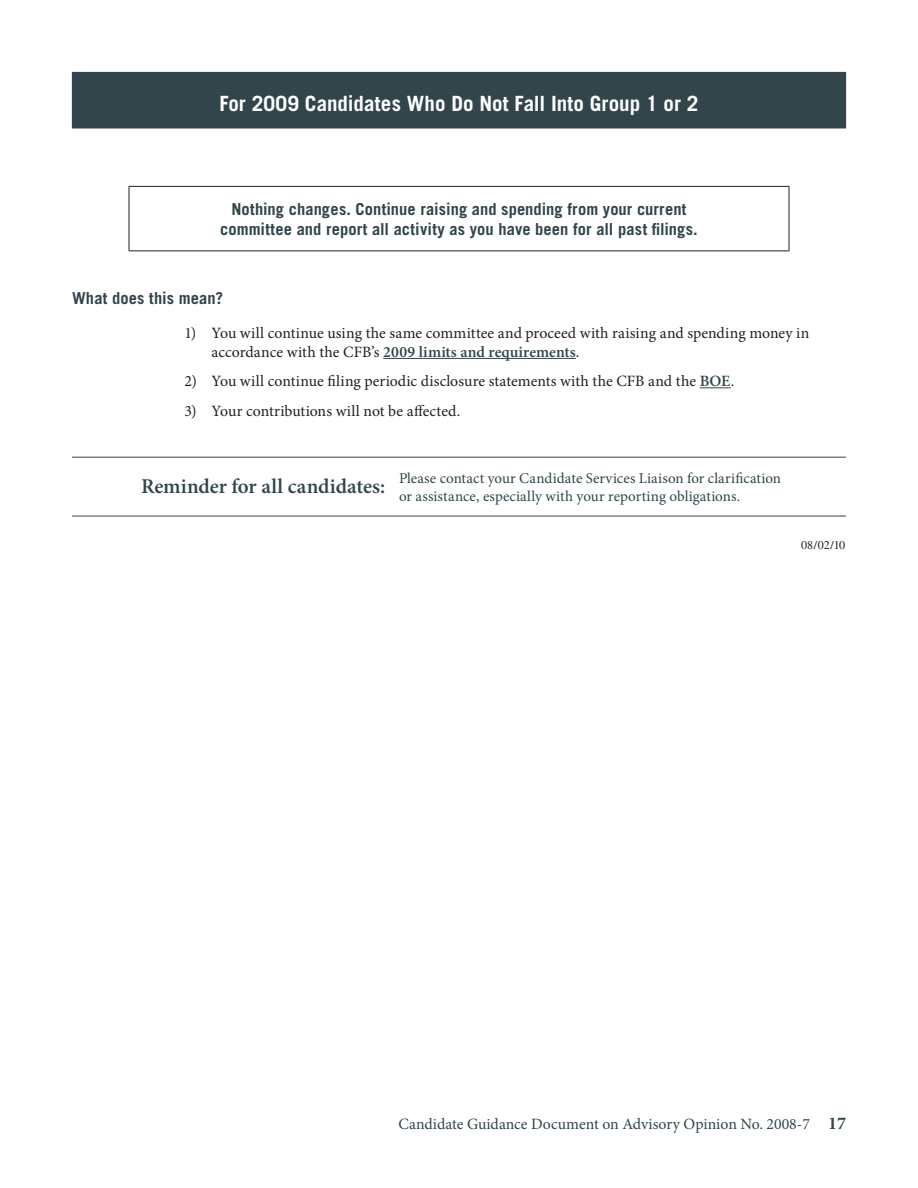
<style>
.page{position:relative;width:918px;height:1188px;background:#fff}
.page>*{position:absolute;margin:0;border:0;box-sizing:border-box;transform-origin:0 0}
.group_answers{font:700 21px "Trade Gothic";color:#fff}
.warning{font:600 21px "Minion Pro";letter-spacing:-.005em;color:#31454a}
.subhead_1{font:700 16.5px/19.8px "Trade Gothic";letter-spacing:.005em;color:#31454a;text-align:center}
.level_1_numbers{font:15.75px/18.9px "Minion Pro";letter-spacing:.005em;color:#231f20}
.t1{font:15.75px "Minion Pro";color:#31454a}
.warning-2{font:15px/18px "Minion Pro";letter-spacing:.005em;color:#31454a}
.t2{font:12px "Times";color:#231f20}
.s1{font-weight:600;color:#31454a}
.s2{font-weight:700;font-size:18px}
</style>
<div class="page">
<hr style="left:383px;top:358px;width:193px;height:1px;background:#31454a">
<hr style="left:700px;top:387px;width:31px;height:1px;background:#31454a">
<hr style="left:72px;top:457px;width:774px;height:1px;background:#31454a">
<hr style="left:72px;top:516px;width:774px;height:1px;background:#31454a">
<hr style="left:129px;top:186px;width:660px;height:1px;background:#231f20">
<hr style="left:129px;top:187px;width:1px;height:63px;background:#231f20">
<hr style="left:789px;top:187px;width:1px;height:63px;background:#231f20">
<hr style="left:129px;top:250px;width:660px;height:1px;background:#231f20">
<div style="left:72px;top:72px;width:774px;height:56px;background:#31454a"></div>
<p class="group_answers" style="left:219px;top:90px;width:481px">For 2009 Candidates Who Do Not Fall Into Group 1 or 2</p>
<p class="subhead_1" style="left:220px;top:199px;width:479px">Nothing changes. Continue raising and spending from your current committee and report all activity as you have been for all past filings.</p>
<p class="subhead_1" style="left:72px;top:288px;width:153px">What does this mean?</p>
<p class="level_1_numbers" style="left:212px;top:324px;width:599px;text-indent:-27px">1) You will continue using the same committee and proceed with raising and spending money in accordance with the CFB’s <span class="s1">2009 limits and requirements</span>.</p>
<p class="level_1_numbers" style="left:184px;top:372px;width:551px">2) You will continue filing periodic disclosure statements with the CFB and the <span class="s1">BOE</span>.</p>
<p class="level_1_numbers" style="left:184px;top:401px;width:277px">3) Your contributions will not be affected.</p>
<p class="warning" style="left:141px;top:472px;width:246px">Reminder for all candidates:</p>
<p class="warning-2" style="left:399px;top:469px;width:384px">Please contact your Candidate Services Liaison for clarification or assistance, especially with your reporting obligations.</p>
<p class="t2" style="left:801px;top:539px;width:46px">08/02/10</p>
<p class="t1" style="left:399px;top:1113px;width:449px">Candidate Guidance Document on Advisory Opinion No. 2008-7 <span class="s2">17</span></p>
</div>
